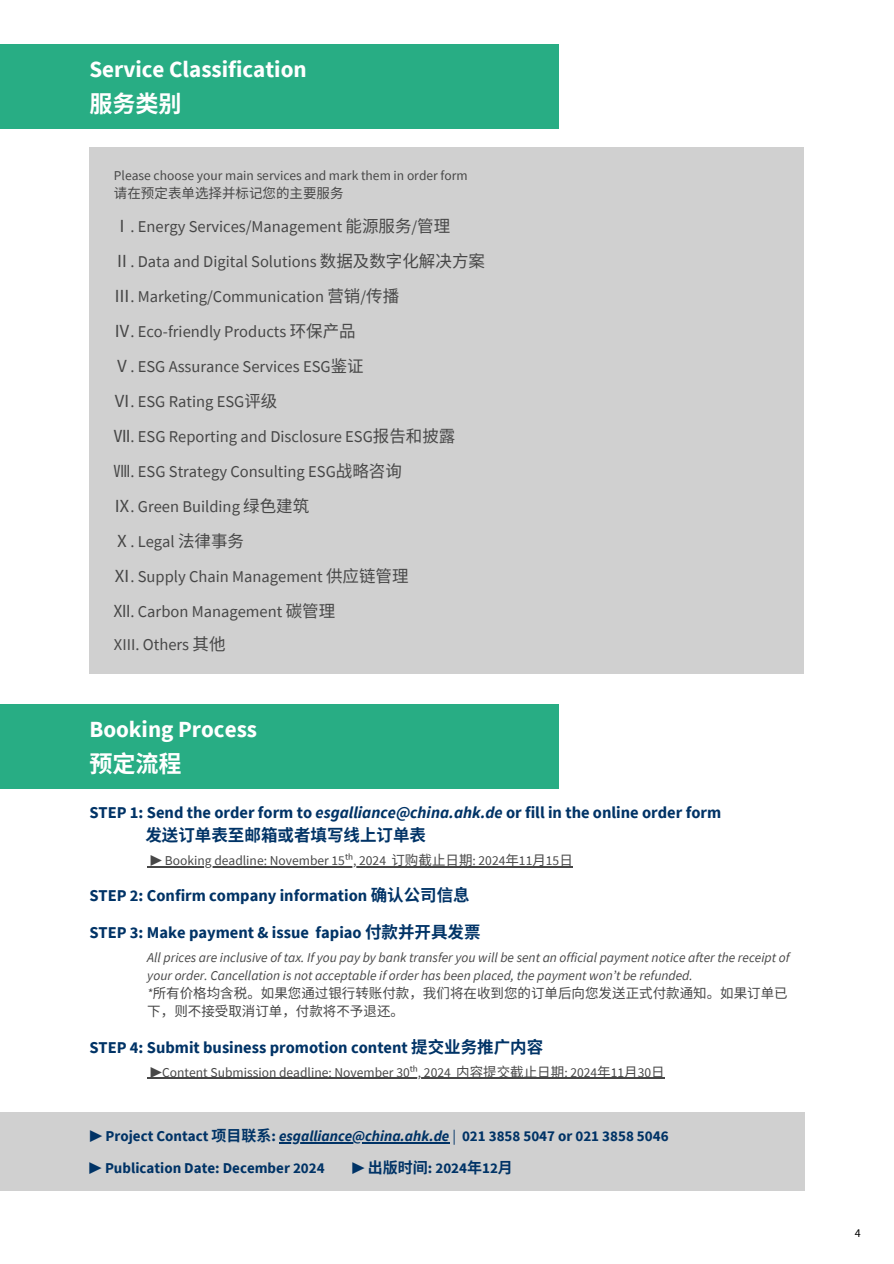
<style>
.page{position:relative;width:894px;height:1264px;background:#fff}
.page>*{position:absolute;margin:0;border:0;box-sizing:border-box;transform-origin:0 0}
.t1{font:700 23.1px "Source Sans Pro";color:#fff}
.t2{font:700 23.1px "Noto Sans CJ Ksc";color:#fff}
.t3{font:16.5px "Source Sans Pro";color:#474747}
.t4{font:700 16.5px/22.5px "Source Sans Pro";color:#036}
.t5{font:700 15px "Source Sans Pro";color:#036}
.t6{font:italic 13.5px/18px "Source Sans Pro";color:#474747}
.t7{font:13.5px "Source Sans Pro";color:#474747}
.t8{font:13.5px/18px "Noto Sans CJ Ksc";color:#474747}
.t9{font:12px "Source Sans Pro";color:#000}
.s1{font-family:"Noto Sans CJ Ksc"}
.s2{font-style:italic}
.s3{font-family:"Source Sans Pro";font-style:italic}
.s4{font-weight:400}
</style>
<div class="page">
<div style="left:0;top:44px;width:558px;height:84px;background:#28ad84"></div>
<div style="left:89px;top:147px;width:714px;height:527px;background:#d0d0d0"></div>
<div style="left:0;top:704px;width:558px;height:84px;background:#28ad84"></div>
<hr style="left:150px;top:866px;width:236px;height:1px;background:#474747">
<hr style="left:391px;top:866px;width:181px;height:1px;background:#474747">
<hr style="left:150px;top:1077px;width:300px;height:1px;background:#474747">
<hr style="left:456px;top:1077px;width:208px;height:1px;background:#474747">
<div style="left:0;top:1112px;width:804px;height:78px;background:#d0d0d0"></div>
<hr style="left:279px;top:1142px;width:170px;height:1px;background:#036">
<h1 class="t1" style="left:89px;top:54px;width:219px">Service Classification</h1>
<h1 class="t2" style="left:89px;top:85px;width:94px">服务类别</h1>
<p class="t7" style="left:114px;top:166px;width:355px">Please choose your main services and mark them in order form</p>
<p class="t8" style="left:114px;top:183px;width:231px">请在预定表单选择并标记您的主要服务</p>
<h3 class="t3" style="left:114px;top:216px;width:338px"><span class="s1">Ⅰ</span>. Energy Services/Management <span class="s1">能源服务</span>/<span class="s1">管理</span></h3>
<h3 class="t3" style="left:114px;top:251px;width:372px"><span class="s1">Ⅱ</span>. Data and Digital Solutions <span class="s1">数据及数字化解决方案</span></h3>
<h3 class="t3" style="left:114px;top:286px;width:287px"><span class="s1">Ⅲ</span>. Marketing/Communication <span class="s1">营销</span>/<span class="s1">传播</span></h3>
<h3 class="t3" style="left:114px;top:321px;width:243px"><span class="s1">Ⅳ</span>. Eco-friendly Products <span class="s1">环保产品</span></h3>
<h3 class="t3" style="left:114px;top:356px;width:251px"><span class="s1">Ⅴ</span>. ESG Assurance Services ESG<span class="s1">鉴证</span></h3>
<h3 class="t3" style="left:114px;top:391px;width:165px"><span class="s1">Ⅵ</span>. ESG Rating ESG<span class="s1">评级</span></h3>
<h3 class="t3" style="left:114px;top:426px;width:343px"><span class="s1">Ⅶ</span>. ESG Reporting and Disclosure ESG<span class="s1">报告和披露</span></h3>
<h3 class="t3" style="left:114px;top:461px;width:289px"><span class="s1">Ⅷ</span>. ESG Strategy Consulting ESG<span class="s1">战略咨询</span></h3>
<h3 class="t3" style="left:114px;top:496px;width:197px"><span class="s1">Ⅸ</span>. Green Building <span class="s1">绿色建筑</span></h3>
<h3 class="t3" style="left:114px;top:531px;width:132px"><span class="s1">Ⅹ</span>. Legal <span class="s1">法律事务</span></h3>
<h3 class="t3" style="left:114px;top:566px;width:296px"><span class="s1">Ⅺ</span>. Supply Chain Management <span class="s1">供应链管理</span></h3>
<h3 class="t3" style="left:114px;top:600px;width:223px"><span class="s1">Ⅻ</span>. Carbon Management <span class="s1">碳管理</span></h3>
<p class="t3" style="left:114px;top:634px;width:113px">XIII. Others <span class="s1">其他</span></p>
<h1 class="t1" style="left:89px;top:714px;width:169px">Booking Process</h1>
<h2 class="t2" style="left:89px;top:745px;width:94px">预定流程</h2>
<p class="t4" style="left:145px;top:801px;width:577px;text-indent:-56px">STEP 1: Send the order form to <span class="s2">esgalliance@china.ahk.de</span> or fill in the online order form<span class="s1">发送订单表至邮箱或者填写线上订单表</span></p>
<h1 class="t7" style="left:150px;top:851px;width:419px">▶ Booking deadline: November 15ᵗʰ, 2024 <span class="s1">订购截止日期</span>: 2024<span class="s1">年</span>11<span class="s1">月</span> 15<span class="s1">日</span></h1>
<h2 class="t4" style="left:89px;top:883px;width:382px">STEP 2: Confirm company information <span class="s1">确认公司信息</span></h2>
<p class="t4" style="left:89px;top:921px;width:392px">STEP 3: Make payment &amp; issue fapiao <span class="s1">付款并开具发票</span></p>
<h2 class="t6" style="left:147px;top:948px;width:643px">All prices are inclusive of tax. If you pay by bank transfer you will be sent an official payment notice after the receipt of your order. Cancellation is not acceptable if order has been placed, the payment won’t be refunded.</h2>
<p class="t8" style="left:147px;top:983px;width:641px"><span class="s3">*</span>所有价格均含税。如果您通过银行转账付款，我们将在收到您的订单后向您发送正式付款通知。如果订单已下，则不接受取消订单，付款将不予退还。</p>
<h3 class="t4" style="left:89px;top:1035px;width:455px">STEP 4: Submit business promotion content <span class="s1">提交业务推广内容</span></h3>
<h2 class="t7" style="left:150px;top:1063px;width:511px">▶Content Submission deadline: November 30ᵗʰ, 2024 <span class="s1">内容提交截止日期</span>: 2024<span class="s1">年</span>11<span class="s1">月</span> 30<span class="s1">日</span></h2>
<p class="t5" style="left:89px;top:1126px;width:580px">▶ Project Contact <span class="s1">项目联系</span>: <span class="s2">esgalliance@china.ahk.de</span> <span class="s4">|</span> 021 3858 5047 or 021 3858 5046</p>
<h2 class="t5" style="left:89px;top:1158px;width:237px">▶ Publication Date: December 2024</h2>
<h2 class="t5" style="left:351px;top:1158px;width:160px">▶ <span class="s1">出版时间</span>: 2024<span class="s1">年</span>12<span class="s1">月</span></h2>
<p class="t9" style="left:854px;top:1225px;width:7px">4</p>
</div>
